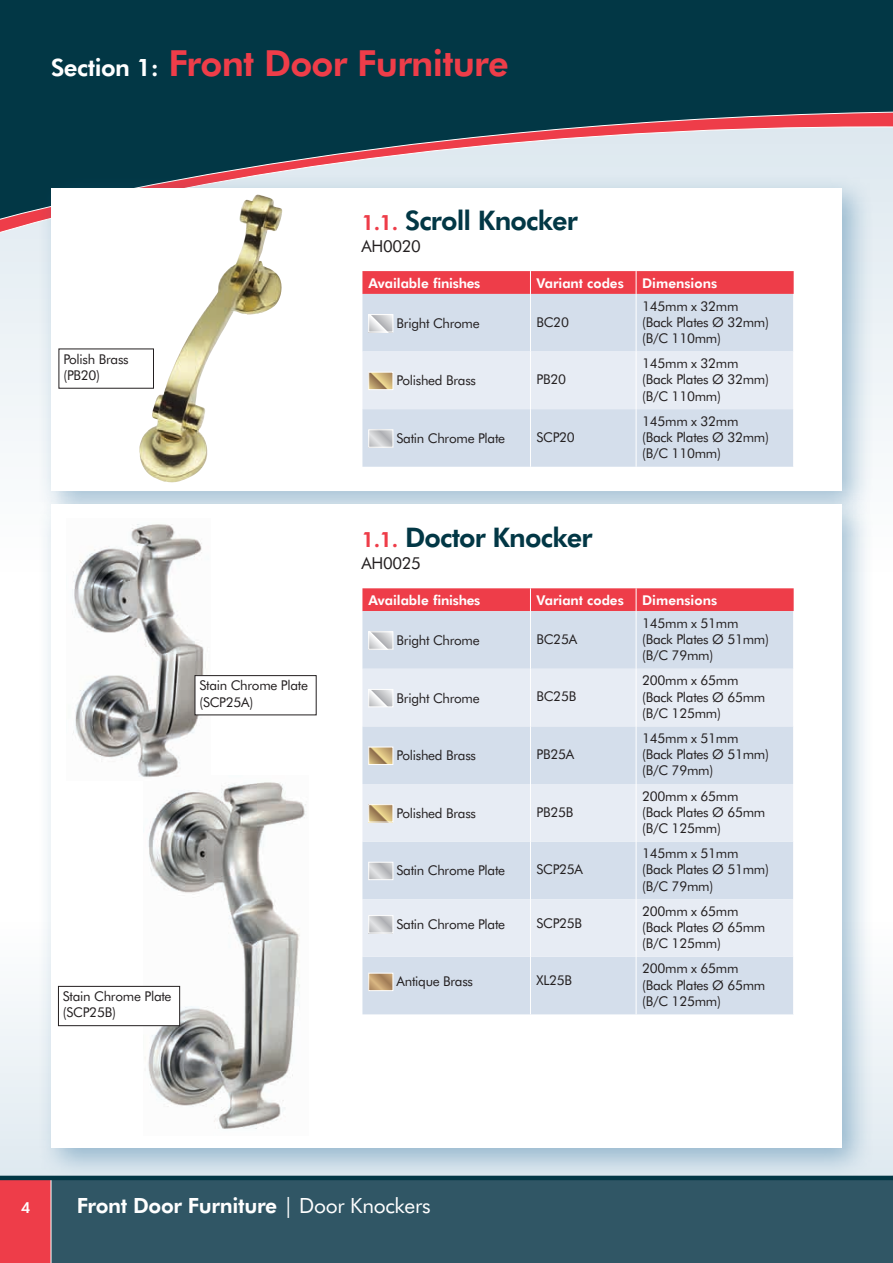
<style>
.page{position:relative;width:893px;height:1263px;background:#fff}
.page>*{position:absolute;margin:0;border:0;box-sizing:border-box;transform-origin:0 0}
.t1{font:800 36px "Futura BT";letter-spacing:-.02em;color:#ee3d49}
.t2{font:800 27px "Futura BT";letter-spacing:-.03em;color:#023745}
.t3{font:800 21px "Futura BT";letter-spacing:-.015em;color:#fff}
.t4{font:16.5px "Futura BT";letter-spacing:-.02em;color:#231f20}
.t5{font:800 15px "Futura BT";color:#fff}
.t6{font:13.5px/16.2px "Futura BT";letter-spacing:-.02em;color:#231f20}
.t7{font:800 13.5px "Futura BT";color:#fff}
.s1{font-size:24px;color:#fff}
.s2{font-size:21px;color:#ee3d49}
.s3{font-weight:400}
</style>
<div class="page">
<div style="left:0;top:0;width:893px;height:580px;background:#f2f6f9"></div>
<svg style="left:0;top:1001px;width:893px;height:175px;fill:#e9f0f5"></svg>
<div style="left:0;top:0;width:893px;height:108px;background:#023745"></div>
<svg style="left:0;top:108px;width:893px;height:130px;background:#6b7782"></svg>
<div style="left:0;top:1178px;width:893px;height:85px;background:#305665"></div>
<div style="left:0;top:1178px;width:51px;height:85px;background:#ee3d49"></div>
<hr style="left:51px;top:1178px;width:1px;height:85px;background:#fff">
<hr style="left:0;top:1176px;width:893px;height:4px;background:#023745">
<div style="left:37px;top:173px;width:838px;height:350px;background:#1d6696;opacity:.4"></div>
<div style="left:51px;top:188px;width:791px;height:302px;background:#fff"></div>
<div style="left:37px;top:490px;width:838px;height:691px;background:#1d6696;opacity:.4"></div>
<div style="left:51px;top:505px;width:791px;height:643px;background:#fff"></div>
<div style="left:362px;top:294px;width:431px;height:173px;background:#d4deeb"></div>
<div style="left:362px;top:351px;width:431px;height:58px;background:#e7ecf4"></div>
<svg style="left:362px;top:271px;width:432px;height:23px;background:#ee404c"></svg>
<hr style="left:530px;top:294px;width:1px;height:57px;background:#fff">
<hr style="left:636px;top:294px;width:1px;height:57px;background:#fff">
<hr style="left:530px;top:351px;width:1px;height:58px;background:#fff">
<hr style="left:636px;top:351px;width:1px;height:58px;background:#fff">
<hr style="left:530px;top:409px;width:1px;height:58px;background:#fff">
<hr style="left:636px;top:409px;width:1px;height:58px;background:#fff">
<svg style="left:370px;top:316px;width:21px;height:14px"></svg>
<div style="left:368px;top:314px;width:25px;height:18px;border:1px solid #fff"></div>
<svg style="left:370px;top:374px;width:21px;height:14px"></svg>
<div style="left:368px;top:372px;width:25px;height:18px;border:1px solid #fff"></div>
<svg style="left:370px;top:432px;width:21px;height:13px"></svg>
<div style="left:368px;top:430px;width:25px;height:17px;border:1px solid #fff"></div>
<div style="left:362px;top:611px;width:431px;height:403px;background:#d4deeb"></div>
<svg style="left:362px;top:669px;width:431px;height:288px;background:#dfe6f0"></svg>
<div style="left:362px;top:588px;width:432px;height:23px;background:#ee3d49"></div>
<hr style="left:530px;top:611px;width:1px;height:58px;background:#fff">
<hr style="left:636px;top:611px;width:1px;height:58px;background:#fff">
<hr style="left:530px;top:669px;width:1px;height:57px;background:#fff">
<hr style="left:636px;top:669px;width:1px;height:57px;background:#fff">
<hr style="left:530px;top:726px;width:1px;height:58px;background:#fff">
<hr style="left:636px;top:726px;width:1px;height:58px;background:#fff">
<hr style="left:530px;top:784px;width:1px;height:57px;background:#fff">
<hr style="left:636px;top:784px;width:1px;height:57px;background:#fff">
<hr style="left:530px;top:841px;width:1px;height:58px;background:#fff">
<hr style="left:636px;top:841px;width:1px;height:58px;background:#fff">
<hr style="left:530px;top:899px;width:1px;height:58px;background:#fff">
<hr style="left:636px;top:899px;width:1px;height:58px;background:#fff">
<hr style="left:530px;top:957px;width:1px;height:57px;background:#fff">
<hr style="left:636px;top:957px;width:1px;height:57px;background:#fff">
<svg style="left:370px;top:634px;width:21px;height:13px"></svg>
<div style="left:368px;top:632px;width:25px;height:17px;border:1px solid #fff"></div>
<svg style="left:370px;top:691px;width:21px;height:14px"></svg>
<div style="left:368px;top:689px;width:25px;height:18px;border:1px solid #fff"></div>
<svg style="left:370px;top:749px;width:21px;height:14px"></svg>
<div style="left:368px;top:747px;width:25px;height:18px;border:1px solid #fff"></div>
<svg style="left:370px;top:806px;width:21px;height:14px"></svg>
<div style="left:368px;top:804px;width:25px;height:18px;border:1px solid #fff"></div>
<svg style="left:370px;top:864px;width:21px;height:14px"></svg>
<div style="left:368px;top:862px;width:25px;height:18px;border:1px solid #fff"></div>
<svg style="left:370px;top:917px;width:21px;height:14px"></svg>
<div style="left:368px;top:915px;width:25px;height:18px;border:1px solid #fff"></div>
<svg style="left:370px;top:975px;width:21px;height:14px"></svg>
<div style="left:368px;top:973px;width:25px;height:18px;border:1px solid #fff"></div>
<img style="left:139px;top:195px;width:144px;height:288px">
<img style="left:144px;top:782px;width:162px;height:347px">
<div style="left:58px;top:986px;width:122px;height:40px;background:#fff"></div>
<div style="left:58px;top:986px;width:122px;height:40px;border:1px solid #231f20"></div>
<img style="left:72px;top:524px;width:139px;height:253px">
<div style="left:195px;top:676px;width:121px;height:39px;background:#fff"></div>
<div style="left:195px;top:675px;width:121px;height:40px;border:1px solid #231f20"></div>
<h1 class="t1" style="left:51px;top:41px;width:459px"><span class="s1">Section 1:</span> Front Door Furniture</h1>
<h2 class="t2" style="left:361px;top:204px;width:218px"><span class="s2">1.1.</span> Scroll Knocker</h2>
<p class="t4" style="left:361px;top:236px;width:61px">AH0020</p>
<p class="t6" style="left:63px;top:351px;width:67px">Polish Brass (PB20)</p>
<p class="t6" style="left:199px;top:677px;width:110px">Stain Chrome Plate (SCP25A)</p>
<p class="t6" style="left:63px;top:988px;width:110px">Stain Chrome Plate (SCP25B)</p>
<p class="t7" style="left:368px;top:275px;width:114px">Available finishes</p>
<p class="t7" style="left:536px;top:275px;width:89px">Variant codes</p>
<p class="t7" style="left:642px;top:275px;width:77px">Dimensions</p>
<p class="t6" style="left:397px;top:315px;width:85px">Bright Chrome</p>
<p class="t6" style="left:536px;top:314px;width:34px">BC20</p>
<p class="t6" style="left:642px;top:298px;width:128px">145mm x 32mm (Back Plates Ø 32mm) (B/C 110mm)</p>
<p class="t6" style="left:397px;top:372px;width:81px">Polished Brass</p>
<p class="t6" style="left:536px;top:371px;width:31px">PB20</p>
<p class="t6" style="left:397px;top:430px;width:110px">Satin Chrome Plate</p>
<p class="t6" style="left:536px;top:429px;width:40px">SCP20</p>
<h2 class="t2" style="left:361px;top:521px;width:232px"><span class="s2">1.1.</span> Doctor Knocker</h2>
<p class="t4" style="left:361px;top:553px;width:61px">AH0025</p>
<p class="t6" style="left:642px;top:355px;width:128px">145mm x 32mm (Back Plates Ø 32mm) (B/C 110mm)</p>
<p class="t6" style="left:642px;top:413px;width:128px">145mm x 32mm (Back Plates Ø 32mm) (B/C 110mm)</p>
<p class="t7" style="left:368px;top:592px;width:114px">Available finishes</p>
<p class="t7" style="left:536px;top:592px;width:89px">Variant codes</p>
<p class="t7" style="left:642px;top:592px;width:77px">Dimensions</p>
<p class="t6" style="left:397px;top:632px;width:85px">Bright Chrome</p>
<p class="t6" style="left:536px;top:631px;width:42px">BC25A</p>
<p class="t6" style="left:642px;top:615px;width:128px">145mm x 51mm (Back Plates Ø 51mm) (B/C 79mm)</p>
<p class="t6" style="left:397px;top:689px;width:85px">Bright Chrome</p>
<p class="t6" style="left:536px;top:688px;width:41px">BC25B</p>
<p class="t6" style="left:397px;top:747px;width:81px">Polished Brass</p>
<p class="t6" style="left:536px;top:746px;width:39px">PB25A</p>
<p class="t6" style="left:397px;top:805px;width:81px">Polished Brass</p>
<p class="t6" style="left:536px;top:804px;width:38px">PB25B</p>
<p class="t6" style="left:397px;top:862px;width:110px">Satin Chrome Plate</p>
<p class="t6" style="left:536px;top:861px;width:48px">SCP25A</p>
<p class="t6" style="left:642px;top:672px;width:125px">200mm x 65mm (Back Plates Ø 65mm (B/C 125mm)</p>
<p class="t6" style="left:642px;top:730px;width:128px">145mm x 51mm (Back Plates Ø 51mm) (B/C 79mm)</p>
<p class="t6" style="left:642px;top:788px;width:125px">200mm x 65mm (Back Plates Ø 65mm (B/C 125mm)</p>
<p class="t6" style="left:642px;top:845px;width:128px">145mm x 51mm (Back Plates Ø 51mm) (B/C 79mm)</p>
<p class="t6" style="left:397px;top:916px;width:110px">Satin Chrome Plate</p>
<p class="t6" style="left:536px;top:914px;width:47px">SCP25B</p>
<p class="t6" style="left:642px;top:903px;width:125px">200mm x 65mm (Back Plates Ø 65mm (B/C 125mm)</p>
<p class="t6" style="left:397px;top:973px;width:78px">Antique Brass</p>
<p class="t6" style="left:536px;top:972px;width:37px">XL25B</p>
<p class="t6" style="left:642px;top:960px;width:125px">200mm x 65mm (Back Plates Ø 65mm (B/C 125mm)</p>
<p class="t5" style="left:21px;top:1199px;width:11px">4</p>
<h3 class="t3" style="left:77px;top:1193px;width:355px">Front Door Furniture <span class="s3">| Door Knockers</span></h3>
</div>
